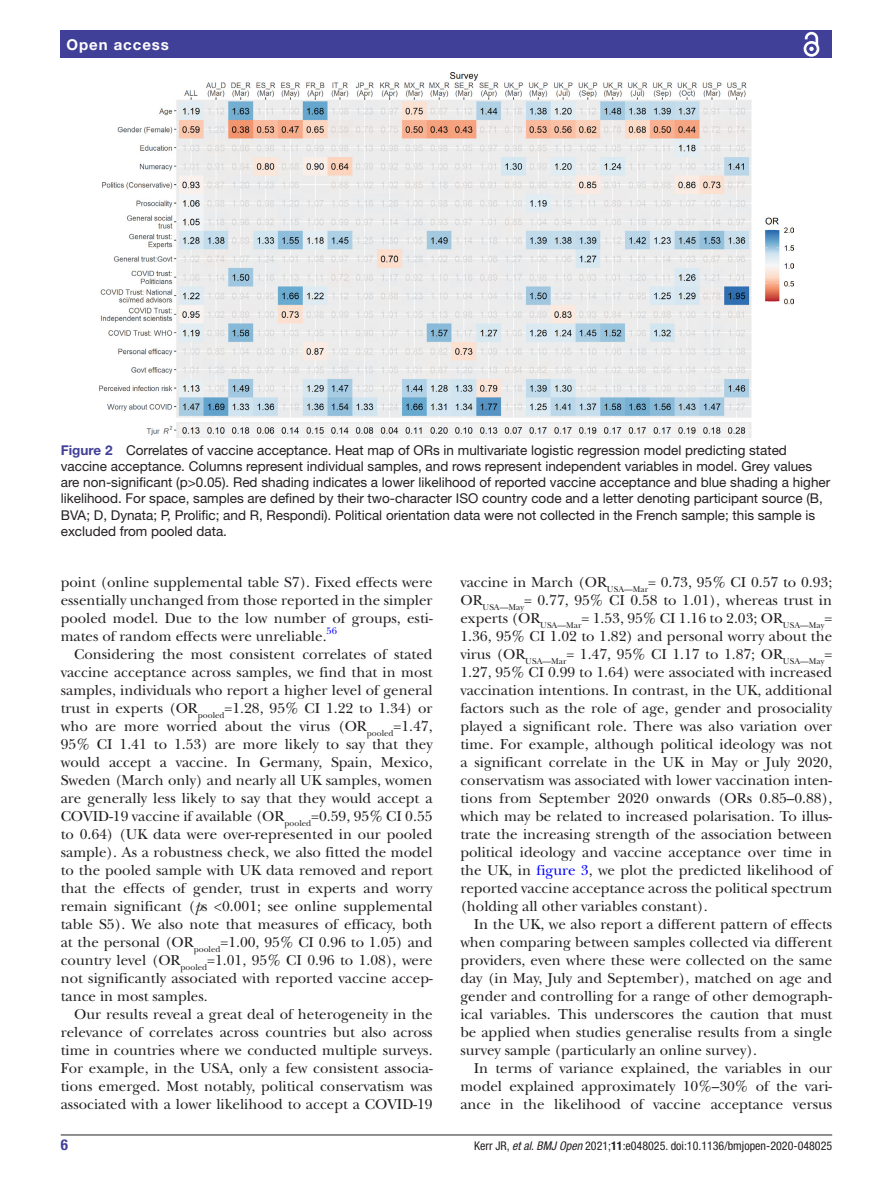
<style>
.page{position:relative;width:893px;height:1191px;background:#fff}
.page>*{position:absolute;margin:0;border:0;box-sizing:border-box;transform-origin:0 0}
.t1{font:15px/18px "New Baskerville";color:#231f20;text-align:justify}
.t2{font:700 15px "Helvetica Neue LT Std";letter-spacing:.065em;color:#fff}
.t3{font:700 condensed 15px "Helvetica Neue LT Std";color:#414099}
.t4{font:13.5px/16.2px "Helvetica Neue LT Std";color:#231f20}
.t5{font:condensed 12px "Helvetica Neue LT Std";color:#231f20}
.t6{font:9.9px "New Baskerville";color:#00f}
.s1{font-weight:700;color:#414099}
.s2{font-style:italic}
.s3{color:#00f}
.s4{font-weight:700}
</style>
<div class="page">
<hr style="left:61px;top:1134px;width:771px;height:1px;background:#231f20">
<div style="left:61px;top:31px;width:771px;height:27px;background:#414099"></div>
<svg style="left:803px;top:31px;width:17px;height:26px"></svg>
<img style="left:99px;top:73px;width:695px;height:364px">
<p class="t2" style="left:66px;top:35px;width:104px">Open access</p>
<p class="t4" style="left:61px;top:441px;width:771px"><span class="s1">Figure 2</span> Correlates of vaccine acceptance. Heat map of ORs in multivariate logistic regression model predicting stated vaccine acceptance. Columns represent individual samples, and rows represent independent variables in model. Grey values are non-significant (p&gt;0.05). Red shading indicates a lower likelihood of reported vaccine acceptance and blue shading a higher likelihood. For space, samples are defined by their two-character ISO country code and a letter denoting participant source (B, BVA; D, Dynata; P, Prolific; and R, Respondi). Political orientation data were not collected in the French sample; this sample is excluded from pooled data.</p>
<p class="t1" style="left:61px;top:573px;width:373px">point (online supplemental table S7). Fixed effects were essentially unchanged from those reported in the simpler pooled model. Due to the low number of groups, esti&shy;mates of random effects were unreliable.</p>
<p class="t6" style="left:327px;top:625px;width:12px">56</p>
<p class="t1" style="left:61px;top:645px;width:373px;text-indent:14px">Considering the most consistent correlates of stated vaccine acceptance across samples, we find that in most samples, individuals who report a higher level of general trust in experts (OR<sub>pooled</sub>=1.28, 95% CI 1.22 to 1.34) or who are more worried about the virus (OR<sub>pooled</sub>=1.47, 95% CI 1.41 to 1.53) are more likely to say that they would accept a vaccine. In Germany, Spain, Mexico, Sweden (March only) and nearly all UK samples, women are generally less likely to say that they would accept a COVID-19 vaccine if available (OR<sub>pooled</sub>=0.59, 95% CI 0.55 to 0.64) (UK data were over-represented in our pooled sample). As a robustness check, we also fitted the model to the pooled sample with UK data removed and report that the effects of gender, trust in experts and worry remain significant (<span class="s2">p</span>s &lt;0.001; see online supplemental table S5). We also note that measures of efficacy, both at the personal (OR<sub>pooled</sub>=1.00, 95% CI 0.96 to 1.05) and country level (OR<sub>pooled</sub>=1.01, 95% CI 0.96 to 1.08), were not significantly associated with reported vaccine accep&shy;tance in most samples.</p>
<p class="t1" style="left:61px;top:1005px;width:373px;text-indent:13px">Our results reveal a great deal of heterogeneity in the relevance of correlates across countries but also across time in countries where we conducted multiple surveys.<br>For example, in the USA, only a few consistent associa&shy;tions emerged. Most notably, political conservatism was associated with a lower likelihood to accept a COVID-19</p>
<p class="t1" style="left:460px;top:573px;width:373px">vaccine in March (OR<sub>USA—Mar</sub>= 0.73, 95% CI 0.57 to 0.93; OR<sub>USA—May</sub>= 0.77, 95% CI 0.58 to 1.01), whereas trust in experts (OR<sub>USA—Mar</sub>= 1.53, 95% CI 1.16 to 2.03; OR<sub>USA—May</sub>= 1.36, 95% CI 1.02 to 1.82) and personal worry about the virus (OR<sub>USA—Mar</sub>= 1.47, 95% CI 1.17 to 1.87; OR<sub>USA—May</sub>= 1.27, 95% CI 0.99 to 1.64) were associated with increased vaccination intentions. In contrast, in the UK, additional factors such as the role of age, gender and prosociality played a significant role. There was also variation over time. For example, although political ideology was not a significant correlate in the UK in May or July 2020, conservatism was associated with lower vaccination inten&shy;tions from September 2020 onwards (ORs 0.85–0.88), which may be related to increased polarisation. To illus&shy;trate the increasing strength of the association between political ideology and vaccine acceptance over time in the UK, in <span class="s3">figure 3</span>, we plot the predicted likelihood of reported vaccine acceptance across the political spectrum (holding all other variables constant).</p>
<p class="t1" style="left:460px;top:915px;width:373px;text-indent:14px">In the UK, we also report a different pattern of effects when comparing between samples collected via different providers, even where these were collected on the same day (in May, July and September), matched on age and gender and controlling for a range of other demograph&shy;ical variables. This underscores the caution that must be applied when studies generalise results from a single survey sample (particularly an online survey).</p>
<p class="t1" style="left:460px;top:1059px;width:373px;text-indent:14px">In terms of variance explained, the variables in our model explained approximately 10%–30% of the vari&shy;ance in the likelihood of vaccine acceptance versus</p>
<p class="t3" style="left:61px;top:1135px;width:9px">6</p>
<p class="t5" style="left:474px;top:1138px;width:360px">Kerr JR, <span class="s2">et al</span>. <span class="s2">BMJ Open</span> 2021;<span class="s4">11</span>:e048025. doi:10.1136/bmjopen-2020-048025</p>
</div>
